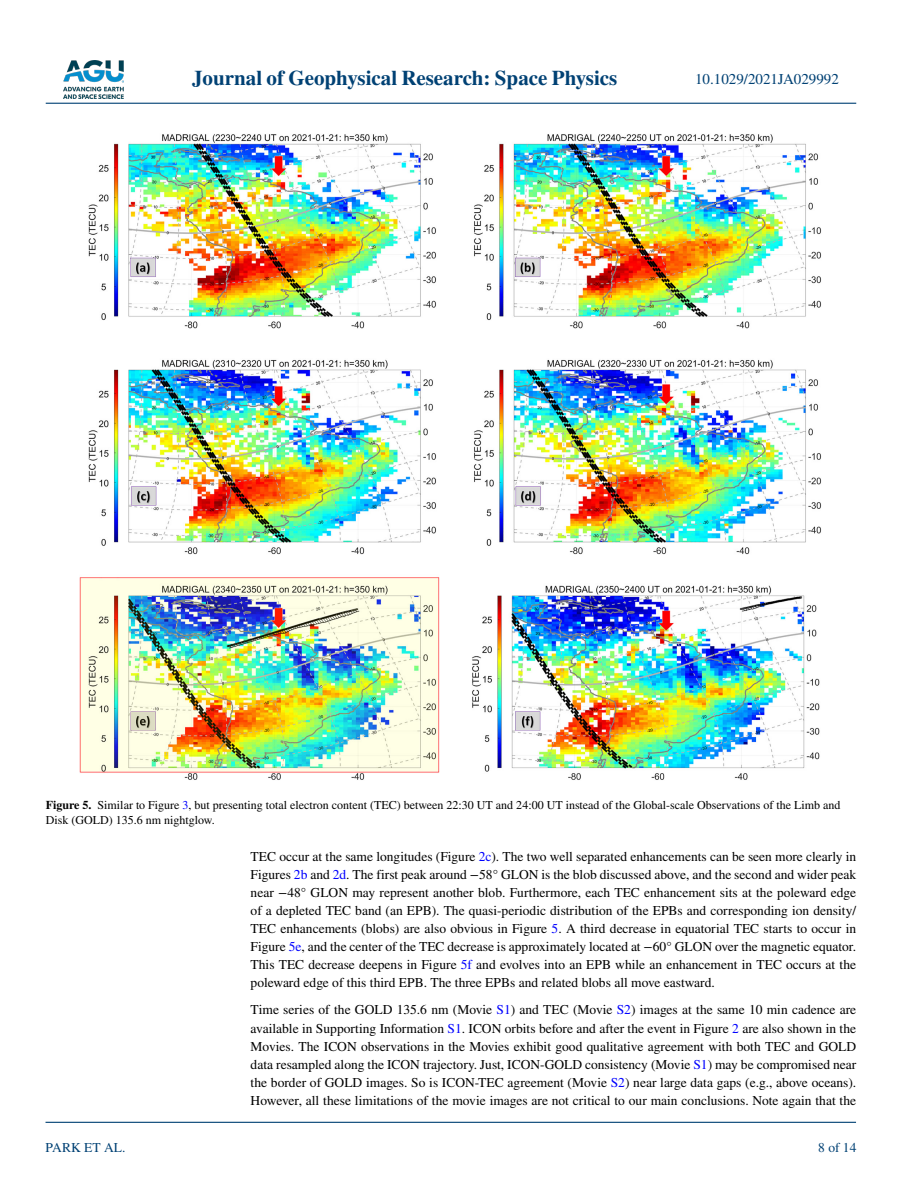
<style>
.page{position:relative;width:902px;height:1183px;background:#fff}
.page>*{position:absolute;margin:0;border:0;box-sizing:border-box;transform-origin:0 0}
.t1{font:700 21px "STIX";color:#004174}
.t2{font:15px "STIX";color:#004174}
.t3{font:13.5px/18px "STIX";color:#000;text-align:justify}
.t4{font:13.5px "STIX";color:#004174}
.t5{font:12px/15px "STIX";color:#000}
.s1{font-weight:700}
.s2{color:#00f}
</style>
<div class="page">
<img style="left:63px;top:60px;width:60px;height:39px">
<hr style="left:46px;top:103px;width:810px;height:1px;background:#004174">
<hr style="left:45px;top:1121px;width:810px;height:1px;background:#004174">
<img style="left:79px;top:134px;width:742px;height:646px">
<h1 class="t1" style="left:192px;top:66px;width:427px">Journal of Geophysical Research: Space Physics</h1>
<p class="t2" style="left:695px;top:69px;width:145px">10.1029/2021JA029992</p>
<p class="t5" style="left:46px;top:798px;width:796px"><span class="s1">Figure 5.</span> Similar to Figure <span class="s2">3</span>, but presenting total electron content (TEC) between 22:30 UT and 24:00 UT instead of the Global-scale Observations of the Limb and<br>Disk (GOLD) 135.6 nm nightglow.</p>
<p class="t4" style="left:45px;top:1138px;width:81px">PARK ET AL.</p>
<p class="t3" style="left:250px;top:848px;width:607px">TEC occur at the same longitudes (Figure <span class="s2">2c</span>). The two well separated enhancements can be seen more clearly in Figures <span class="s2">2b</span> and <span class="s2">2d</span>. The first peak around −58° GLON is the blob discussed above, and the second and wider peak near −48° GLON may represent another blob. Furthermore, each TEC enhancement sits at the poleward edge of a depleted TEC band (an EPB). The quasi-periodic distribution of the EPBs and corresponding ion density/ TEC enhancements (blobs) are also obvious in Figure <span class="s2">5</span>. A third decrease in equatorial TEC starts to occur in Figure <span class="s2">5e</span>, and the center of the TEC decrease is approximately located at −60° GLON over the magnetic equator.<br>This TEC decrease deepens in Figure <span class="s2">5f</span> and evolves into an EPB while an enhancement in TEC occurs at the poleward edge of this third EPB. The three EPBs and related blobs all move eastward.</p>
<p class="t3" style="left:250px;top:1001px;width:607px">Time series of the GOLD 135.6 nm (Movie <span class="s2">S1</span>) and TEC (Movie <span class="s2">S2</span>) images at the same 10 min cadence are available in Supporting Information <span class="s2">S1</span>. ICON orbits before and after the event in Figure <span class="s2">2</span> are also shown in the Movies. The ICON observations in the Movies exhibit good qualitative agreement with both TEC and GOLD data resampled along the ICON trajectory. Just, ICON-GOLD consistency (Movie <span class="s2">S1</span>) may be compromised near the border of GOLD images. So is ICON-TEC agreement (Movie <span class="s2">S2</span>) near large data gaps (e.g., above oceans).<br>However, all these limitations of the movie images are not critical to our main conclusions. Note again that the</p>
<p class="t4" style="left:818px;top:1138px;width:40px">8 of 14</p>
</div>
